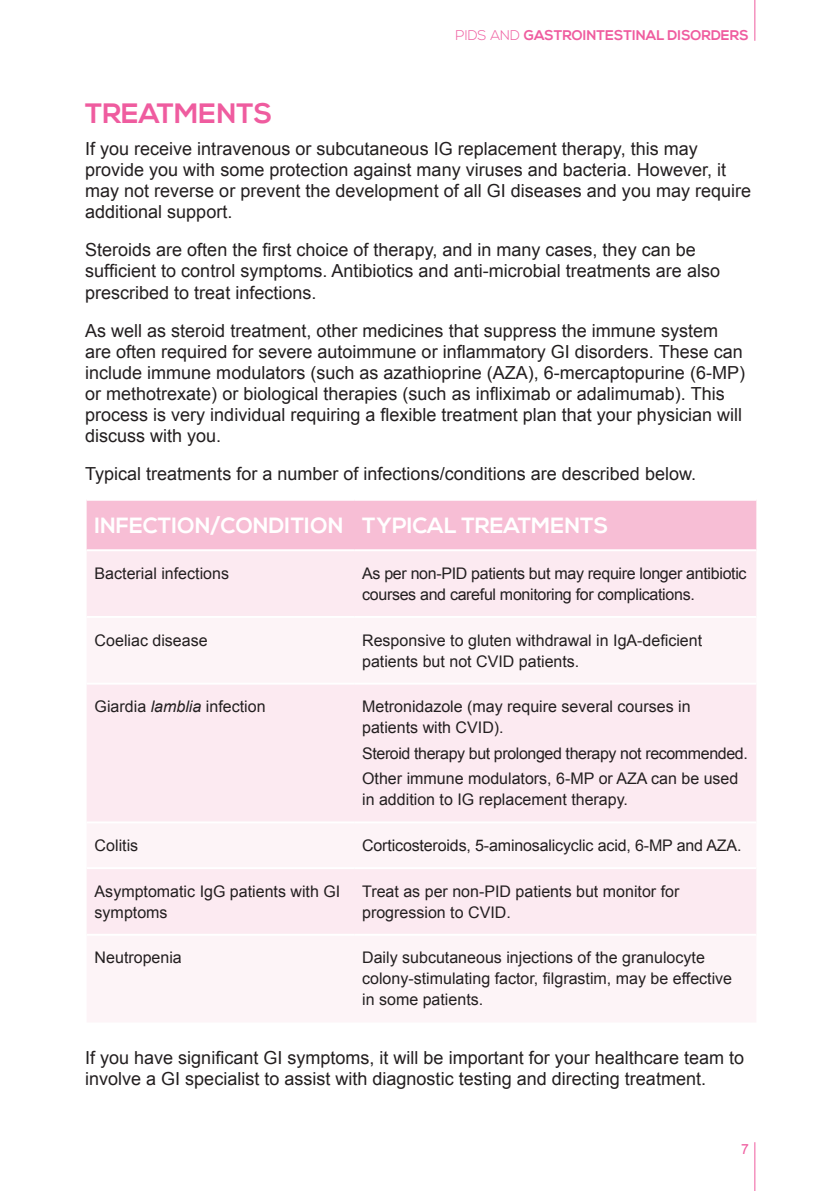
<style>
.page{position:relative;width:840px;height:1191px;background:#fff}
.page>*{position:absolute;margin:0;border:0;box-sizing:border-box;transform-origin:0 0}
.titulo{font:700 28px "Nexa";color:#ef5c9f}
.txt{font:700 22px "Nexa";color:#fff}
.txt-2{font:18px/21px "Arial";color:#231f20}
.txt-3{font:16px/21px "Arial";color:#231f20}
.txt-4{font:16px/21px "Arial";letter-spacing:-.02em;color:#231f20}
.txt-5{font:16px "Arial";letter-spacing:-.025em;color:#231f20}
.t1{font:700 14px "Nexa";color:#ef5c9f}
.t2{font:14px "Arial";color:#ef5c9f}
.s1{font-weight:300}
.s2{font-style:italic}
</style>
<div class="page">
<hr style="left:754px;top:1142px;width:1px;height:49px;background:#ef5c9f">
<hr style="left:754px;top:0;width:1px;height:41px;background:#ef5c9f">
<div style="left:87px;top:501px;width:669px;height:48px;background:#f7bed5"></div>
<div style="left:87px;top:551px;width:669px;height:65px;background:#fceaf1"></div>
<svg style="left:87px;top:618px;width:669px;height:404px;fill:#fceaf1"></svg>
<hr style="left:87px;top:682px;width:267px;height:2px;background:#fff">
<hr style="left:354px;top:682px;width:402px;height:2px;background:#fff">
<hr style="left:87px;top:821px;width:267px;height:2px;background:#fff">
<hr style="left:354px;top:821px;width:402px;height:2px;background:#fff">
<hr style="left:87px;top:867px;width:267px;height:2px;background:#fff">
<hr style="left:354px;top:867px;width:402px;height:2px;background:#fff">
<hr style="left:87px;top:933px;width:267px;height:2px;background:#fff">
<hr style="left:354px;top:933px;width:402px;height:2px;background:#fff">
<p class="t1" style="left:455px;top:27px;width:294px"><span class="s1">PIDS AND</span> GASTROINTESTINAL DISORDERS</p>
<p class="titulo" style="left:85px;top:97px;width:188px">TREATMENTS</p>
<p class="txt-2" style="left:85px;top:139px;width:667px">If you receive intravenous or subcutaneous IG replacement therapy, this may provide you with some protection against many viruses and bacteria. However, it may not reverse or prevent the development of all GI diseases and you may require additional support.</p>
<p class="txt-2" style="left:85px;top:240px;width:636px">Steroids are often the first choice of therapy, and in many cases, they can be sufficient to control symptoms. Antibiotics and anti-microbial treatments are also prescribed to treat infections.</p>
<p class="txt-2" style="left:85px;top:320px;width:661px">As well as steroid treatment, other medicines that suppress the immune system are often required for severe autoimmune or inflammatory GI disorders. These can include immune modulators (such as azathioprine (AZA), 6-mercaptopurine (6-MP) or methotrexate) or biological therapies (such as infliximab or adalimumab). This process is very individual requiring a flexible treatment plan that your physician will discuss with you.</p>
<p class="txt-2" style="left:85px;top:463px;width:612px">Typical treatments for a number of infections/conditions are described below.</p>
<p class="txt" style="left:95px;top:513px;width:250px">INFECTION/CONDITION</p>
<p class="txt" style="left:362px;top:513px;width:247px">TYPICAL TREATMENTS</p>
<p class="txt-3" style="left:95px;top:563px;width:136px">Bacterial infections</p>
<p class="txt-4" style="left:362px;top:563px;width:386px">As per non-PID patients but may require longer antibiotic courses and careful monitoring for complications.</p>
<p class="txt-3" style="left:95px;top:629px;width:114px">Coeliac disease</p>
<p class="txt-3" style="left:362px;top:629px;width:341px">Responsive to gluten withdrawal in IgA-deficient patients but not CVID patients.</p>
<p class="txt-3" style="left:95px;top:696px;width:172px">Giardia <span class="s2">lamblia</span> infection</p>
<p class="txt-3" style="left:362px;top:696px;width:330px">Metronidazole (may require several courses in patients with CVID).</p>
<p class="txt-5" style="left:362px;top:742px;width:387px">Steroid therapy but prolonged therapy not recommended.</p>
<p class="txt-3" style="left:362px;top:768px;width:377px">Other immune modulators, 6-MP or AZA can be used in addition to IG replacement therapy.</p>
<p class="txt-3" style="left:95px;top:835px;width:45px">Colitis</p>
<p class="txt-3" style="left:362px;top:835px;width:380px">Corticosteroids, 5-aminosalicyclic acid, 6-MP and AZA.</p>
<p class="txt-3" style="left:95px;top:881px;width:247px">Asymptomatic IgG patients with GI symptoms</p>
<p class="txt-3" style="left:362px;top:881px;width:318px">Treat as per non-PID patients but monitor for progression to CVID.</p>
<p class="txt-3" style="left:95px;top:947px;width:89px">Neutropenia</p>
<p class="txt-3" style="left:362px;top:947px;width:371px">Daily subcutaneous injections of the granulocyte colony-stimulating factor, filgrastim, may be effective in some patients.</p>
<p class="txt-2" style="left:85px;top:1047px;width:660px">If you have significant GI symptoms, it will be important for your healthcare team to involve a GI specialist to assist with diagnostic testing and directing treatment.</p>
<p class="t2" style="left:740px;top:1140px;width:9px">7</p>
</div>
